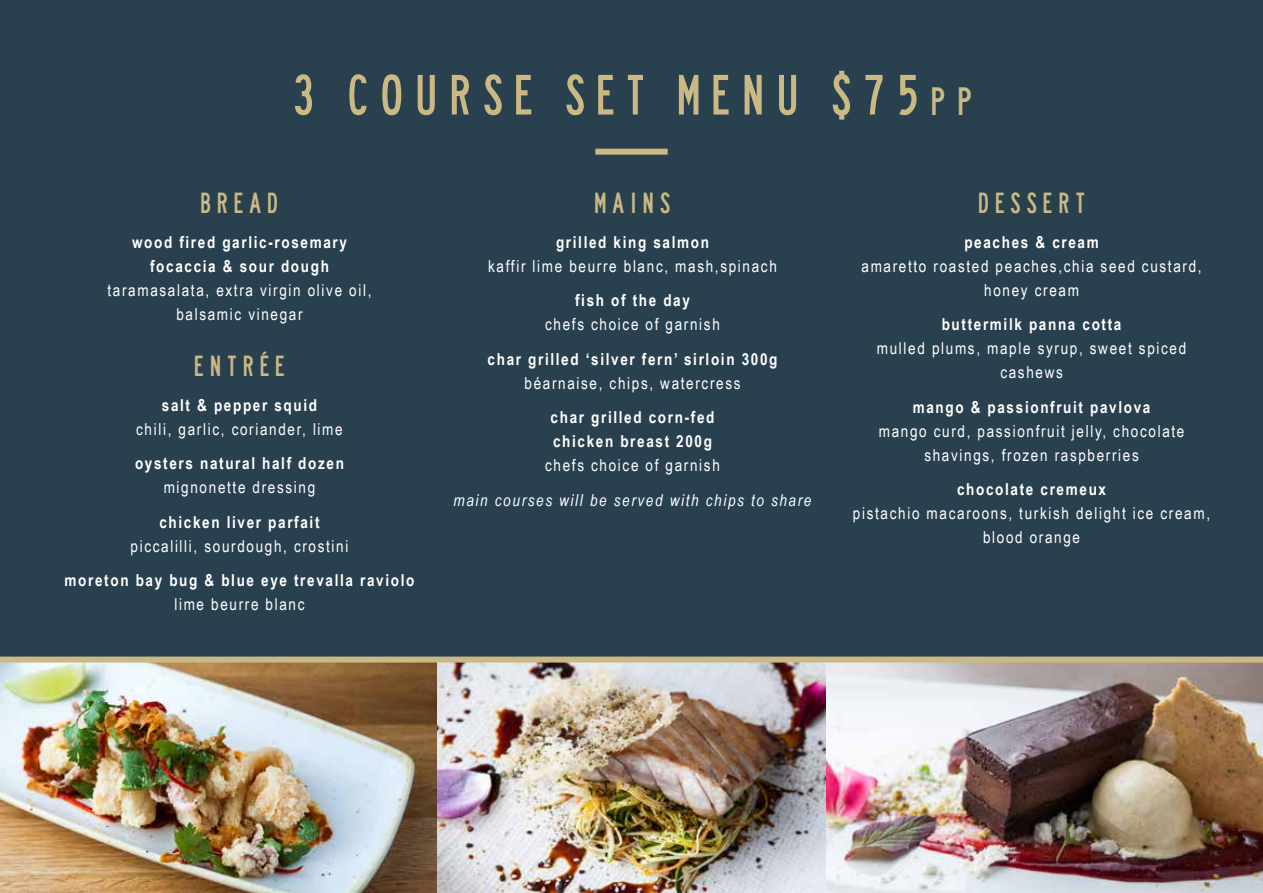
<style>
.page{position:relative;width:1263px;height:893px;background:#29404e}
.page>*{position:absolute;margin:0;border:0;box-sizing:border-box;transform-origin:0 0}
.t1{font:52.5px "lanea";letter-spacing:.2em;color:#cab984}
.t2{font:27px "lanea";letter-spacing:.2em;color:#cab984}
.t3{font:16.5px/24px "Arial Narrow";letter-spacing:.1em;color:#fff;text-align:center}
.t4{font:700 16.5px/24px "Arial Narrow";letter-spacing:.1em;color:#fff;text-align:center}
.t5{font:italic 16.5px "Arial Narrow";letter-spacing:.1em;color:#fff}
.s1{font-size:36.75px}
</style>
<div class="page">
<img style="left:0;top:663px;width:1263px;height:230px">
<div style="left:0;top:657px;width:1263px;height:6px;background:#cab984"></div>
<div style="left:595px;top:149px;width:73px;height:6px;background:#cab984"></div>
<h1 class="t1" style="left:292px;top:63px;width:683px">3 COURSE SET MENU $75<span class="s1">pp</span></h1>
<h2 class="t2" style="left:200px;top:187px;width:80px">BREAD</h2>
<p class="t4" style="left:132px;top:229px;width:216px">wood fired garlic-rosemary focaccia &amp; sour dough</p>
<p class="t3" style="left:108px;top:277px;width:265px">taramasalata, extra virgin olive oil, balsamic vinegar</p>
<h2 class="t2" style="left:194px;top:350px;width:92px">ENTRÉE</h2>
<p class="t4" style="left:162px;top:392px;width:157px">salt &amp; pepper squid</p>
<p class="t3" style="left:136px;top:416px;width:208px">chili, garlic, coriander, lime</p>
<p class="t4" style="left:135px;top:450px;width:210px">oysters natural half dozen</p>
<p class="t3" style="left:164px;top:475px;width:153px">mignonette dressing</p>
<p class="t4" style="left:159px;top:509px;width:162px">chicken liver parfait</p>
<p class="t3" style="left:130px;top:533px;width:219px">piccalilli, sourdough, crostini</p>
<p class="t4" style="left:65px;top:567px;width:351px">moreton bay bug &amp; blue eye trevalla raviolo</p>
<p class="t3" style="left:174px;top:592px;width:132px">lime beurre blanc</p>
<h2 class="t2" style="left:594px;top:187px;width:78px">MAINS</h2>
<p class="t4" style="left:556px;top:229px;width:155px">grilled king salmon</p>
<p class="t3" style="left:488px;top:253px;width:290px">kaffir lime beurre blanc, mash,spinach</p>
<p class="t4" style="left:575px;top:287px;width:116px">fish of the day</p>
<p class="t3" style="left:545px;top:312px;width:176px">chefs choice of garnish</p>
<p class="t4" style="left:488px;top:346px;width:291px">char grilled ‘silver fern’ sirloin 300g</p>
<p class="t3" style="left:524px;top:370px;width:218px">béarnaise, chips, watercress</p>
<p class="t4" style="left:551px;top:405px;width:165px;text-align:left">char grilled corn-fed chicken breast 200g</p>
<p class="t3" style="left:545px;top:453px;width:176px">chefs choice of garnish</p>
<p class="t5" style="left:454px;top:488px;width:359px">main courses will be served with chips to share</p>
<h2 class="t2" style="left:978px;top:187px;width:109px">DESSERT</h2>
<p class="t4" style="left:964px;top:229px;width:136px">peaches &amp; cream</p>
<p class="t3" style="left:861px;top:253px;width:342px">amaretto roasted peaches,chia seed custard, honey cream</p>
<p class="t4" style="left:942px;top:311px;width:181px">buttermilk panna cotta</p>
<p class="t3" style="left:877px;top:336px;width:311px">mulled plums, maple syrup, sweet spiced cashews</p>
<p class="t4" style="left:913px;top:394px;width:239px">mango &amp; passionfruit pavlova</p>
<p class="t3" style="left:879px;top:418px;width:307px">mango curd, passionfruit jelly, chocolate shavings, frozen raspberries</p>
<p class="t4" style="left:957px;top:477px;width:150px">chocolate cremeux</p>
<p class="t3" style="left:853px;top:501px;width:359px">pistachio macaroons, turkish delight ice cream, blood orange</p>
</div>
